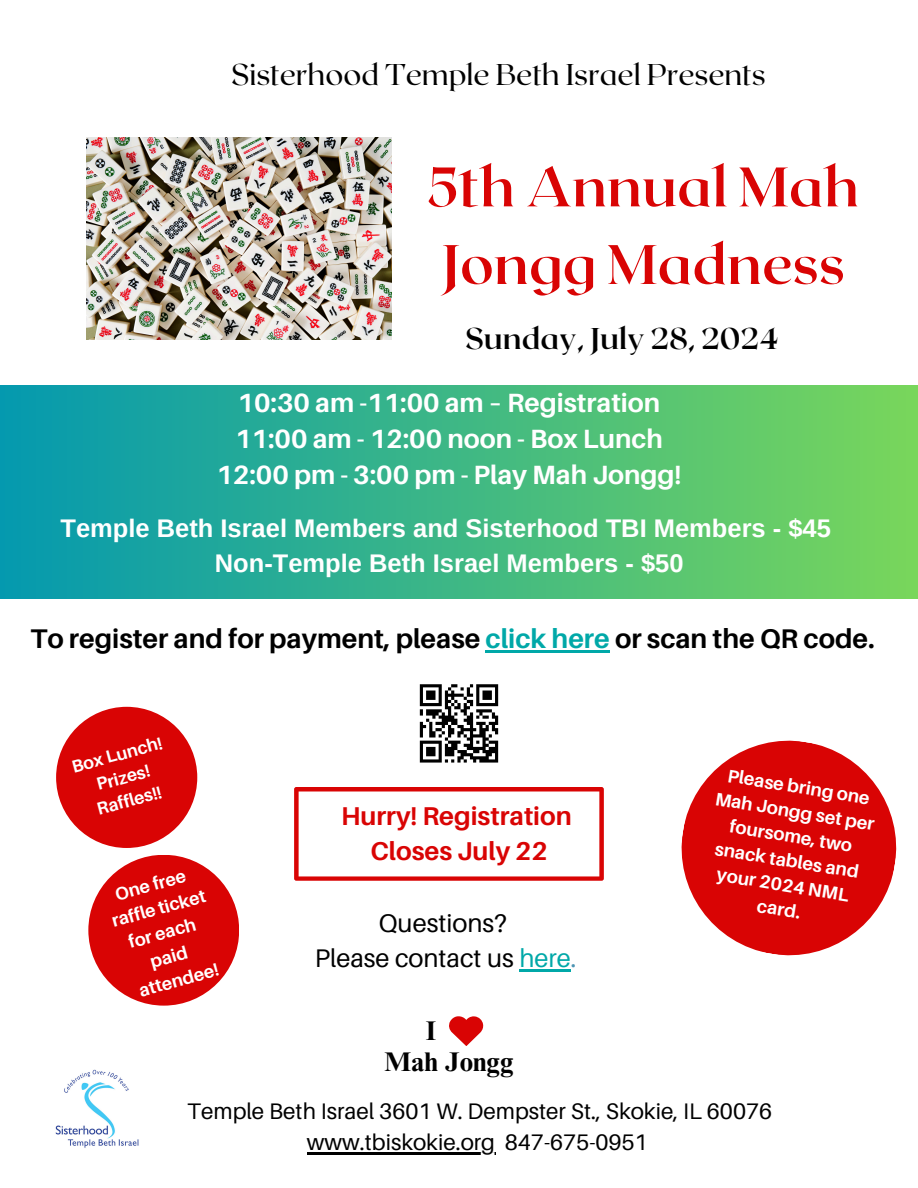
<style>
.page{position:relative;width:918px;height:1188px;background:#fff}
.page>*{position:absolute;margin:0;border:0;box-sizing:border-box;transform-origin:0 0}
.t1{font:700 55.5px/77.7px "Roxborough CF";color:#d90404}
.t2{font:30px "Roxborough CF";color:#000}
.t3{font:700 30px "Roxborough CF";color:#000}
.t4{font:700 27px "Aileron";color:#000}
.t5{font:700 27px "Times NRMT Pro";color:#000}
.t6{font:700 26.4px/36px "Aileron";color:#fff;text-align:center}
.t7{font:700 25.8px/35.1px "Aileron";color:#d90404;text-align:center}
.t8{font:700 25.5px/34.8px "Arimo";color:#fff;text-align:center}
.t9{font:25.5px/34.8px "Aileron";color:#000;text-align:center}
.t10{font:22.5px "Aileron";color:#000}
.t11{font:700 18.3px/24.8px "Aileron";color:#fff;text-align:center}
.t12{font:700 18px "Aileron";color:#fff}
.t13{font:700 17.55px "Aileron";color:#fff}
.s1{color:#00a8a8}
.s2{color:#4e95b3}
</style>
<div class="page">
<div style="left:0;top:385px;width:918px;height:214px;background:linear-gradient(to right,#0499af,#79d65b)"></div>
<svg style="left:294px;top:787px;width:309px;height:94px"></svg>
<div style="left:56px;top:707px;width:141px;height:141px;background:#d90404;border-radius:50%"></div>
<div style="left:88px;top:855px;width:151px;height:151px;background:#d90404;border-radius:50%"></div>
<svg style="left:681px;top:740px;width:216px;height:216px;fill:#d90404"></svg>
<hr style="left:486px;top:650px;width:124px;height:2px;background:#00a8a8">
<svg style="left:420px;top:684px;width:78px;height:79px"></svg>
<svg style="left:479px;top:759px;width:19px;height:4px"></svg>
<svg style="left:449px;top:1016px;width:34px;height:30px"></svg>
<img style="left:87px;top:137px;width:305px;height:203px">
<img style="left:55px;top:1069px;width:84px;height:79px">
<hr style="left:519px;top:970px;width:52px;height:2px;background:#00a8a8">
<hr style="left:307px;top:1153px;width:188px;height:2px;background:#000">
<h5 class="t2" style="left:231px;top:55px;width:536px">Sisterhood Temple Beth Israel Presents</h5>
<p class="t1" style="left:427px;top:145px;width:434px">5th Annual Mah<br>Jongg Madness</p>
<h4 class="t3" style="left:465px;top:319px;width:315px">Sunday, July 28, 2024</h4>
<p class="t6" style="left:216px;top:384px;width:467px">10:30 am -11:00 am – Registration<br>11:00 am - 12:00 noon - Box Lunch<br>12:00 pm - 3:00 pm - Play Mah Jongg!</p>
<p class="t8" style="left:60px;top:511px;width:772px">Temple Beth Israel Members and Sisterhood TBI Members - $45<br>Non-Temple Beth Israel Members - $50</p>
<h4 class="t4" style="left:31px;top:622px;width:846px">To register and for payment, please <span class="s1">click here</span> or scan the QR code.</h4>
<p class="t13" style="left:69px;top:756px;width:94px;rotate:-15deg">Box Lunch!</p>
<h1 class="t13" style="left:94px;top:774px;width:56px;rotate:-15deg">Prizes!</h1>
<h2 class="t13" style="left:95px;top:798px;width:68px;rotate:-15deg">Raffles!!</h2>
<p class="t12" style="left:113px;top:884px;width:74px;rotate:-16deg">One free</p>
<p class="t12" style="left:109px;top:911px;width:98px;rotate:-16deg">raffle ticket</p>
<p class="t12" style="left:126px;top:932px;width:71px;rotate:-16deg">for each</p>
<h4 class="t12" style="left:147px;top:951px;width:40px;rotate:-16deg">paid</h4>
<p class="t12" style="left:136px;top:980px;width:83px;rotate:-16deg">attendee!</p>
<p class="t7" style="left:341px;top:798px;width:232px">Hurry! Registration<br>Closes July 22</p>
<p class="t9" style="left:315px;top:906px;width:263px">Questions?<br>Please contact us <span class="s1">here</span><span class="s2">.</span></p>
<p class="t5" style="left:426px;top:1021px;width:12px">I</p>
<p class="t5" style="left:384px;top:1052px;width:131px">Mah Jongg</p>
<h3 class="t11" style="left:730px;top:763px;width:145px;rotate:9deg">Please bring one</h3>
<h3 class="t11" style="left:721px;top:812px;width:147px;rotate:9deg">foursome, two snack tables and your 2024 NML card.</h3>
<h3 class="t11" style="left:717px;top:786px;width:163px;rotate:9deg">Mah Jongg set per</h3>
<p class="t10" style="left:187px;top:1097px;width:586px">Temple Beth Israel 3601 W. Dempster St., Skokie, IL 60076</p>
<p class="t10" style="left:307px;top:1129px;width:342px">www.tbiskokie.org 847-675-0951</p>
</div>
